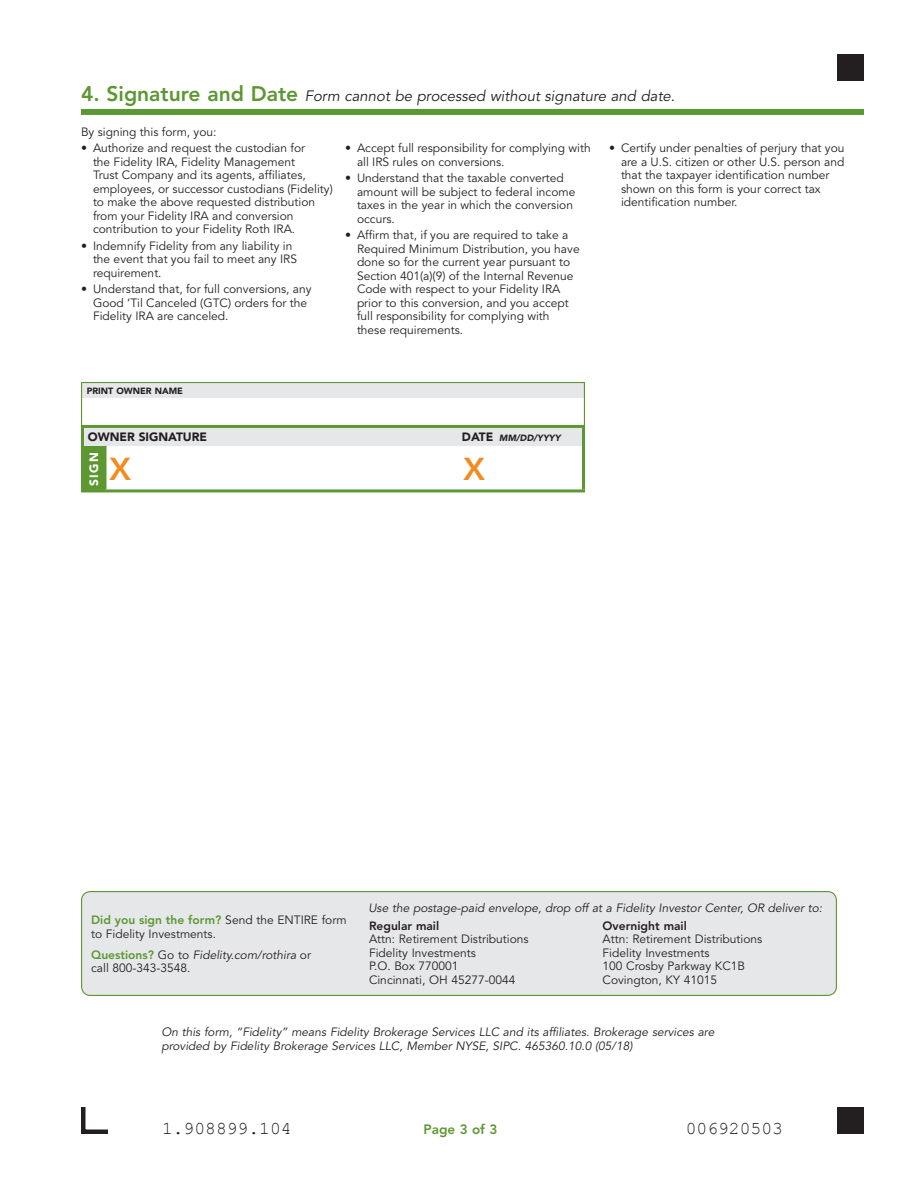
<style>
.page{position:relative;width:918px;height:1188px;background:#fff}
.page>*{position:absolute;margin:0;border:0;box-sizing:border-box;transform-origin:0 0}
.t1{font:800 31.5px "Avenir";color:#f28b20}
.t2{font:18px "Courier New";color:#231f20}
.t3{font:italic 15px "Avenir";color:#231f20}
.t4{font:800 13.5px "Avenir";color:#5c9731}
.t5{font:12px/13.5px "Avenir";color:#231f20}
.t6{font:italic 12px/13.5px "Avenir";color:#231f20}
.t7{font:800 12px "Avenir";color:#231f20}
.t8{font:900 12px "Avenir";color:#231f20}
.t9{font:900 12px "Avenir";color:#fff}
.t10{font:900 9px "Avenir";color:#231f20}
.t11{font:italic 900 9px "Avenir";color:#231f20}
.s1{font-weight:800;font-style:normal;font-size:21px;color:#5c9731}
.s2{font-style:normal;font-size:12px}
.s3{font-weight:800;color:#5c9731}
.s4{font-style:italic}
</style>
<div class="page">
<div style="left:81px;top:109px;width:783px;height:6px;background:#5c9731"></div>
<div style="left:82px;top:383px;width:502px;height:15px;background:#e6e7e9"></div>
<hr style="left:81px;top:382px;width:504px;height:1px;background:#5c9731">
<svg style="left:81px;top:383px;width:1px;height:42px"></svg>
<svg style="left:584px;top:383px;width:1px;height:42px"></svg>
<div style="left:82px;top:426px;width:502px;height:20px;background:#e6e7e9"></div>
<div style="left:82px;top:446px;width:23px;height:45px;background:#5c9731"></div>
<hr style="left:582px;top:446px;width:3px;height:43px;background:#5c9731">
<hr style="left:105px;top:489px;width:480px;height:3px;background:#5c9731">
<hr style="left:81px;top:425px;width:24px;height:3px;background:#5c9731">
<hr style="left:81px;top:428px;width:3px;height:18px;background:#5c9731">
<hr style="left:105px;top:425px;width:480px;height:3px;background:#5c9731">
<hr style="left:582px;top:428px;width:3px;height:18px;background:#5c9731">
<hr style="left:81px;top:446px;width:3px;height:43px;background:#5c9731">
<hr style="left:104px;top:446px;width:2px;height:43px;background:#5c9731">
<hr style="left:81px;top:489px;width:24px;height:3px;background:#5c9731">
<div style="left:82px;top:892px;width:754px;height:103px;background:#e6e7e9;border-radius:9px"></div>
<div style="left:81px;top:891px;width:756px;height:105px;border:1px solid #5c9731;border-radius:9px"></div>
<div style="left:837px;top:54px;width:27px;height:27px;background:#231f20"></div>
<div style="left:837px;top:1107px;width:27px;height:27px;background:#231f20"></div>
<svg style="left:81px;top:1107px;width:27px;height:27px"></svg>
<p class="t3" style="left:81px;top:88px;width:596px"><span class="s1">4. Signature and Date</span> Form cannot be processed without signature and date.</p>
<p class="t5" style="left:81px;top:125px;width:137px">By signing this form, you:</p>
<p class="t5" style="left:93px;top:142px;width:241px;text-indent:-12px">• Authorize and request the custodian for<br>the Fidelity IRA, Fidelity Management<br>Trust Company and its agents, affiliates, employees, or successor custodians (Fidelity) to make the above requested distribution from your Fidelity IRA and conversion contribution to your Fidelity Roth IRA.</p>
<p class="t5" style="left:93px;top:239px;width:206px;text-indent:-12px">• Indemnify Fidelity from any liability in the event that you fail to meet any IRS requirement.</p>
<p class="t5" style="left:93px;top:283px;width:220px;text-indent:-12px">• Understand that, for full conversions, any<br>Good ‘Til Canceled (GTC) orders for the<br>Fidelity IRA are canceled.</p>
<p class="t5" style="left:357px;top:142px;width:235px;text-indent:-12px">• Accept full responsibility for complying with all IRS rules on conversions.</p>
<p class="t5" style="left:357px;top:172px;width:220px;text-indent:-12px">• Understand that the taxable converted amount will be subject to federal income taxes in the year in which the conversion occurs.</p>
<p class="t5" style="left:357px;top:229px;width:224px;text-indent:-12px">• Affirm that, if you are required to take a Required Minimum Distribution, you have done so for the current year pursuant to Section 401(a)(9) of the Internal Revenue Code with respect to your Fidelity IRA prior to this conversion, and you accept full responsibility for complying with these requirements.</p>
<p class="t5" style="left:621px;top:142px;width:225px;text-indent:-12px">• Certify under penalties of perjury that you are a U.S. citizen or other U.S. person and that the taxpayer identification number shown on this form is your correct tax identification number.</p>
<p class="t10" style="left:87px;top:385px;width:98px">PRINT OWNER NAME</p>
<p class="t8" style="left:88px;top:429px;width:121px">OWNER SIGNATURE</p>
<p class="t11" style="left:462px;top:432px;width:100px"><span class="s2">DATE</span> MM/DD/YYYY</p>
<p class="t9" style="left:87px;top:486px;width:35px;rotate:-90deg">SIGN</p>
<h1 class="t1" style="left:110px;top:450px;width:23px">X</h1>
<h1 class="t1" style="left:463px;top:450px;width:23px">X</h1>
<p class="t5" style="left:91px;top:914px;width:257px"><span class="s3">Did you sign the form?</span> Send the ENTIRE form to Fidelity Investments.</p>
<p class="t5" style="left:91px;top:948px;width:221px"><span class="s3">Questions?</span> Go to <span class="s4">Fidelity.com/rothira</span> or call 800-343-3548.</p>
<p class="t6" style="left:368px;top:901px;width:455px">Use the postage-paid envelope, drop off at a Fidelity Investor Center, OR deliver to:</p>
<p class="t7" style="left:369px;top:918px;width:72px">Regular mail</p>
<p class="t5" style="left:369px;top:933px;width:161px">Attn: Retirement Distributions<br>Fidelity Investments<br>P.O. Box 770001<br>Cincinnati, OH 45277-0044</p>
<p class="t7" style="left:603px;top:918px;width:86px">Overnight mail</p>
<p class="t5" style="left:603px;top:933px;width:161px">Attn: Retirement Distributions<br>Fidelity Investments<br>100 Crosby Parkway KC1B<br>Covington, KY 41015</p>
<p class="t6" style="left:161px;top:1026px;width:554px">On this form, “Fidelity” means Fidelity Brokerage Services LLC and its affiliates. Brokerage services are provided by Fidelity Brokerage Services LLC, Member NYSE, SIPC. 465360.10.0 (05/18)</p>
<h2 class="t2" style="left:162px;top:1117px;width:131px">1.908899.104</h2>
<h2 class="t2" style="left:686px;top:1117px;width:99px">006920503</h2>
<p class="t4" style="left:424px;top:1121px;width:75px">Page 3 of 3</p>
</div>
